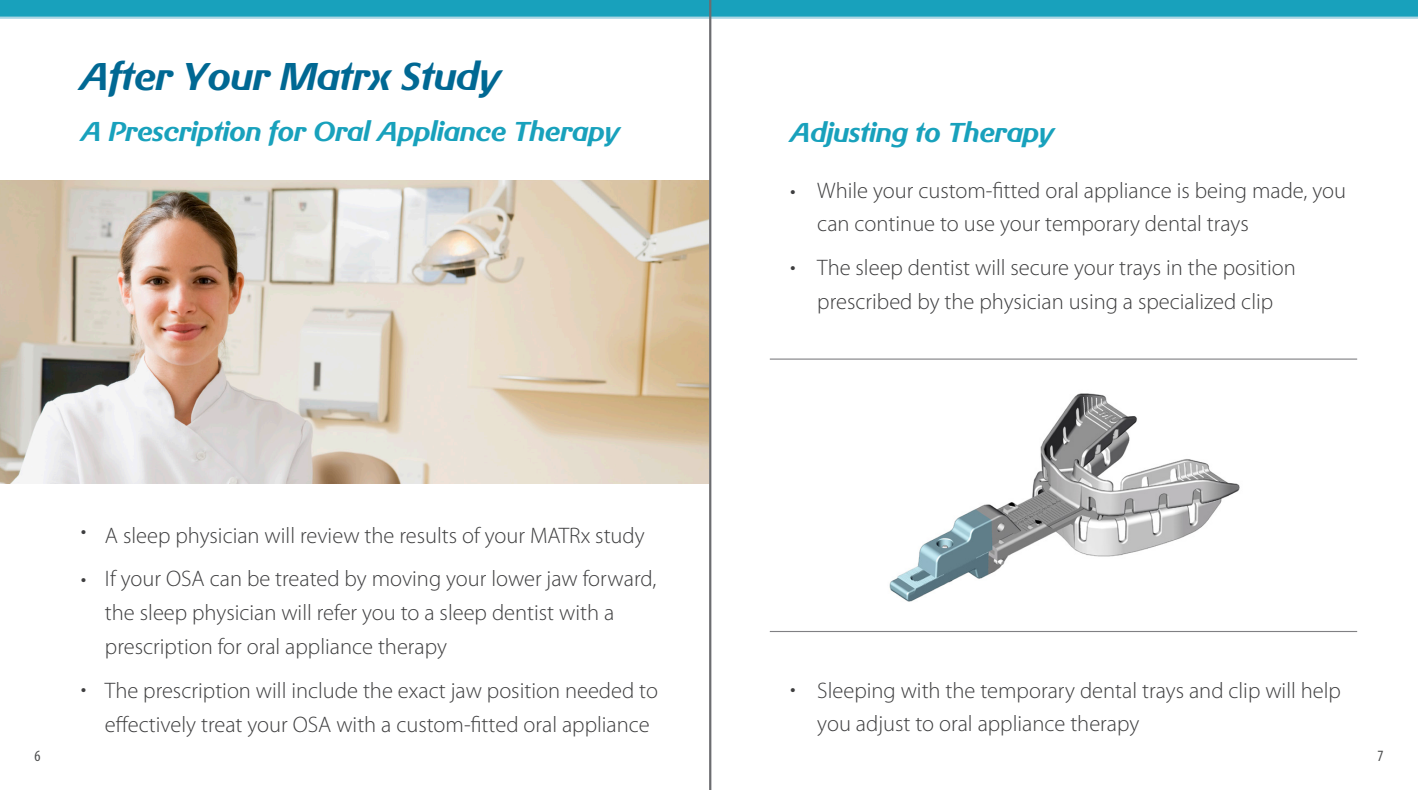
<style>
.page{position:relative;width:1418px;height:790px;background:#fff}
.page>*{position:absolute;margin:0;border:0;box-sizing:border-box;transform-origin:0 0}
.Page_Header{font:italic 500 38.25px "Gerstner BQ";color:#006893}
.Page_Header-2{font:italic 500 27px "Gerstner BQ";color:#18a1bc}
.Body_Copy{font:italic 500 27px "Gerstner BQ";color:#18a1bc}
.Body_Copy-2{font:300 22.5px/33.8px "Myriad Pro";color:#3e3e3f}
.t1{font:condensed 15.75px "Myriad Pro";color:#4b4c4d}
</style>
<div class="page">
<img style="left:889px;top:393px;width:351px;height:209px">
<div style="left:0;top:0;width:1418px;height:18px;background:#18a1bc"></div>
<hr style="left:0;top:17px;width:1418px;height:2px;background:#abd6e4">
<img style="left:0;top:181px;width:709px;height:303px">
<hr style="left:770px;top:358px;width:587px;height:2px;background:#808083">
<hr style="left:770px;top:631px;width:587px;height:1px;background:#808083">
<hr style="left:709px;top:0;width:2px;height:790px;background:#6c6d70">
<p class="Page_Header" style="left:80px;top:53px;width:422px">After Your Matrx Study</p>
<p class="Page_Header-2" style="left:81px;top:115px;width:540px">A Prescription for Oral Appliance Therapy</p>
<p class="Body_Copy" style="left:790px;top:115px;width:266px">Adjusting to Therapy</p>
<p class="Body_Copy-2" style="left:817px;top:173px;width:530px">While your custom-fitted oral appliance is being made, you can continue to use your temporary dental trays</p>
<p class="Body_Copy-2" style="left:817px;top:251px;width:480px">The sleep dentist will secure your trays in the position prescribed by the physician using a specialized clip</p>
<p class="Body_Copy-2" style="left:790px;top:173px;width:7px">•</p>
<p class="Body_Copy-2" style="left:790px;top:250px;width:7px">•</p>
<p class="Body_Copy-2" style="left:81px;top:514px;width:7px">•</p>
<p class="Body_Copy-2" style="left:81px;top:562px;width:7px">•</p>
<p class="Body_Copy-2" style="left:81px;top:671px;width:7px">•</p>
<p class="Body_Copy-2" style="left:105px;top:518px;width:541px">A sleep physician will review the results of your MATRx study</p>
<p class="Body_Copy-2" style="left:105px;top:562px;width:553px">If your OSA can be treated by moving your lower jaw forward, the sleep physician will refer you to a sleep dentist with a prescription for oral appliance therapy</p>
<p class="Body_Copy-2" style="left:105px;top:674px;width:554px">The prescription will include the exact jaw position needed to effectively treat your OSA with a custom-fitted oral appliance</p>
<p class="Body_Copy-2" style="left:790px;top:672px;width:7px">•</p>
<p class="Body_Copy-2" style="left:817px;top:673px;width:525px">Sleeping with the temporary dental trays and clip will help you adjust to oral appliance therapy</p>
<p class="t1" style="left:34px;top:746px;width:8px">6</p>
<p class="t1" style="left:1377px;top:746px;width:8px">7</p>
</div>
